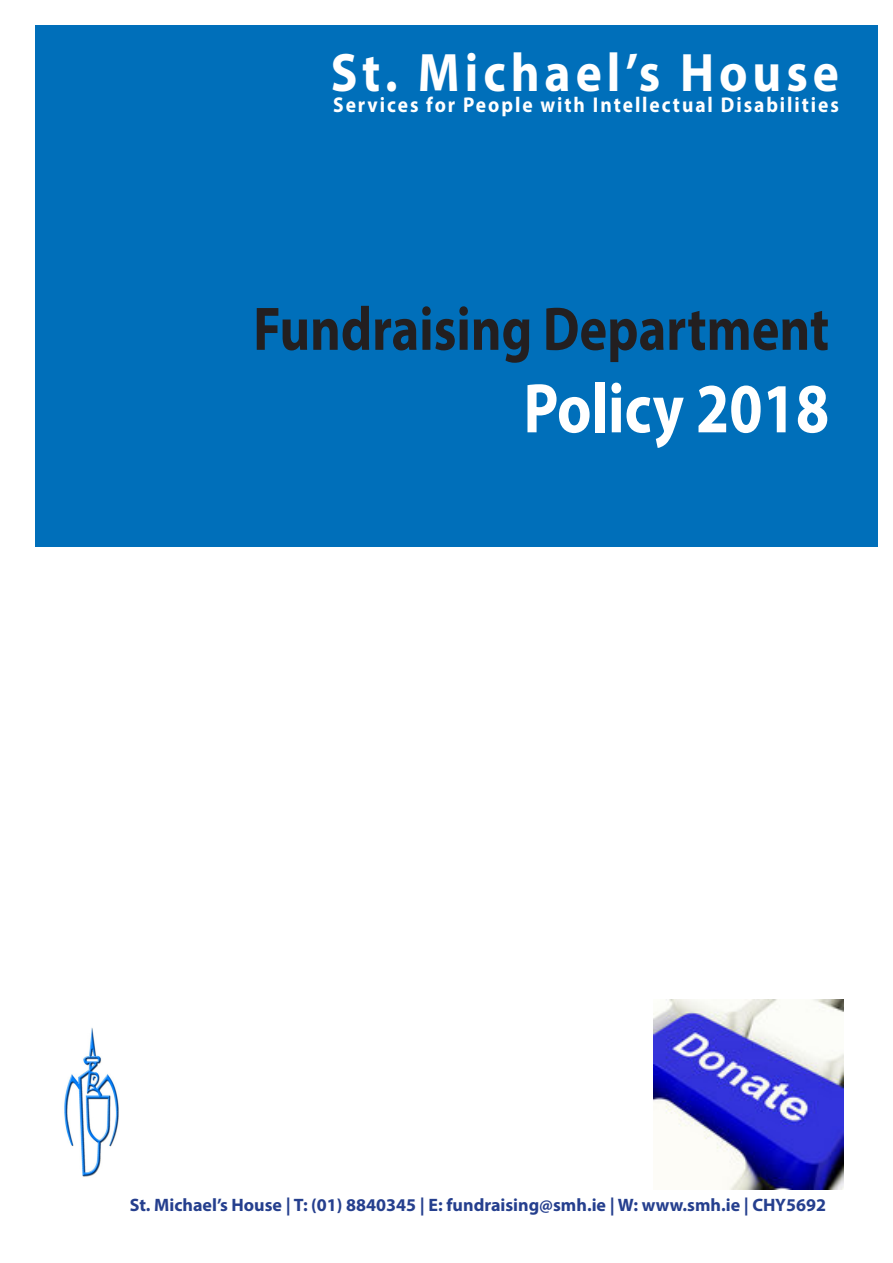
<style>
.page{position:relative;width:893px;height:1263px;background:#fff}
.page>*{position:absolute;margin:0;border:0;box-sizing:border-box;transform-origin:0 0}
.t1{font:700 70.8px "Myriad Pro";color:#fff;scale:.85 1}
.t2{font:700 61.95px "Myriad Pro";color:#231f20;scale:.85 1}
.Body_2{font:700 54.45px "Myriad Pro";letter-spacing:.1em;color:#fff;scale:.91 1}
.Body_2-2{font:700 21.45px "Myriad Pro";letter-spacing:.1em;color:#fff;scale:.91 1}
.t3{font:700 18px "Myriad Pro";color:#253f8e}
</style>
<div class="page">
<div style="left:35px;top:26px;width:843px;height:521px;background:#006fba"></div>
<img style="left:653px;top:999px;width:190px;height:190px">
<img style="left:64px;top:1028px;width:55px;height:149px">
<p class="Body_2" style="left:331px;top:37px;width:560px">St. Michael’s House</p>
<p class="Body_2-2" style="left:333px;top:91px;width:557px">Services for People with Intellectual Disabilities</p>
<p class="t2" style="left:253px;top:289px;width:679px">Fundraising Department</p>
<p class="t1" style="left:523px;top:362px;width:361px">Policy 2018</p>
<p class="t3" style="left:130px;top:1193px;width:698px">St. Michael’s House | T: (01) 8840345 | E: fundraising@smh.ie | W: www.smh.ie | CHY5692</p>
</div>
